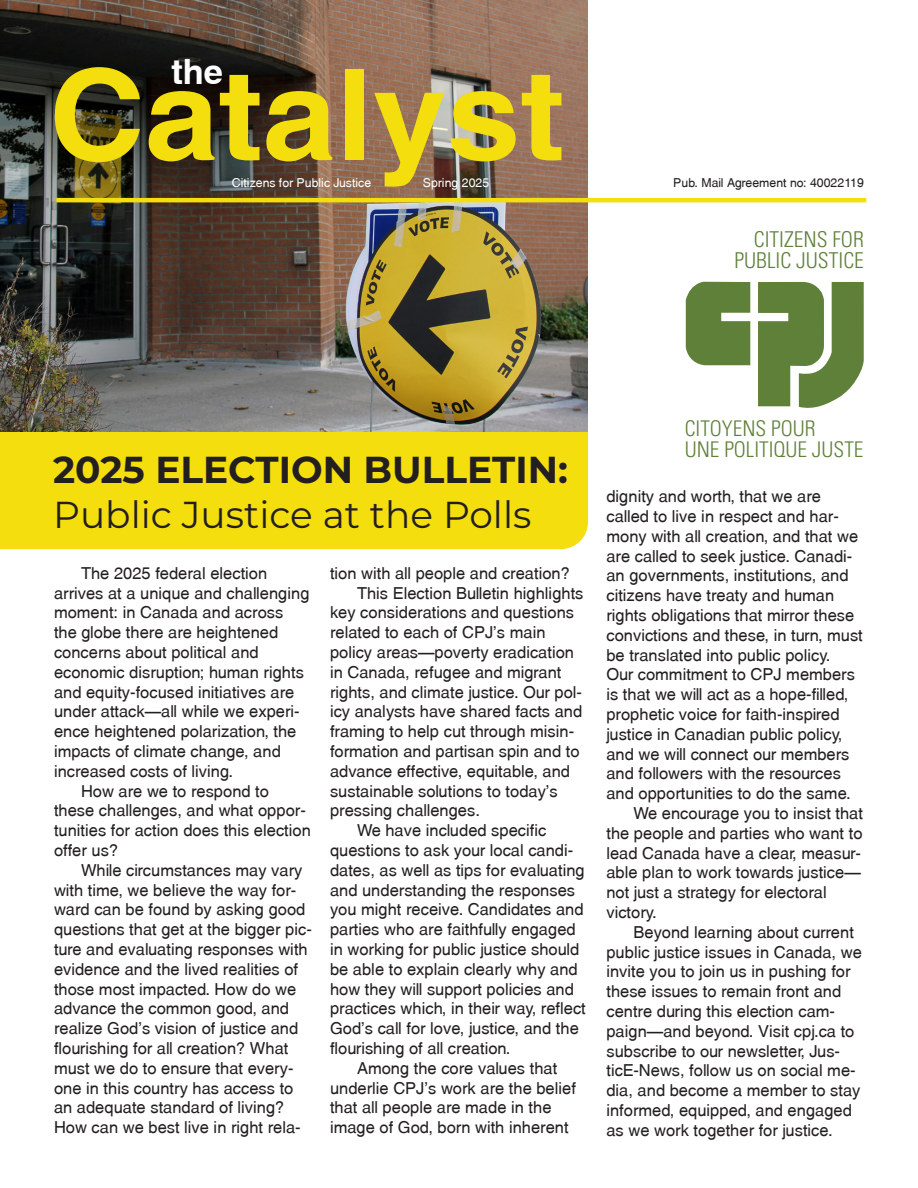
<style>
.page{position:relative;width:918px;height:1188px;background:#fff}
.page>*{position:absolute;margin:0;border:0;box-sizing:border-box;transform-origin:0 0}
.CATALYST{font:700 125.4px "Mytupi";color:#f4de0d;scale:1.06 1}
.Cover_headline{font:37.5px "Montserrat";color:#231f20}
.Cover_headline-2{font:700 37.5px "Montserrat";color:#231f20}
.THE{font:700 34.8px "Mytupi";color:#fff}
.t1{font:300 condensed 21.75px/21.6px "Univers LT Std";color:#5f8038;text-align:right}
.t2{font:300 condensed 21.6px/21.3px "Univers LT Std";color:#5f8038}
.t3{font:16.5px/19.8px "Mytupi";color:#231f20}
.Cover_text{font:12.3px "Mytupi";color:#fff}
.Cover_text-2{font:12.3px "Mytupi";color:#231f20}
</style>
<div class="page">
<div style="left:0;top:432px;width:588px;height:117px;background:#f4de0d"></div>
<img style="left:0;top:0;width:588px;height:432px">
<hr style="left:56px;top:198px;width:810px;height:4px;background:#f4de0d">
<svg style="left:758px;top:282px;width:106px;height:126px"></svg>
<svg style="left:686px;top:282px;width:64px;height:83px;background:#6b8947"></svg>
<p class="THE" style="left:171px;top:50px;width:53px">the</p>
<p class="CATALYST" style="left:49px;top:39px;width:488px">Catalyst</p>
<p class="Cover_text" style="left:232px;top:175px;width:141px">Citizens for Public Justice</p>
<p class="Cover_text" style="left:423px;top:175px;width:68px">Spring 2025</p>
<p class="Cover_text-2" style="left:673px;top:175px;width:192px">Pub. Mail Agreement no: 40022119</p>
<p class="t1" style="left:734px;top:228px;width:131px">CITIZENS FOR<br>PUBLIC JUSTICE</p>
<p class="Cover_headline-2" style="left:53px;top:443px;width:516px">2025 ELECTION BULLETIN:</p>
<p class="Cover_headline" style="left:53px;top:489px;width:480px">Public Justice at the Polls</p>
<p class="t3" style="left:54px;top:563px;width:257px;text-indent:27px">The 2025 federal election arrives at a unique and challenging moment: in Canada and across the globe there are heightened concerns about political and economic disruption; human rights and equity-focused initiatives are under attack–all while we experi&shy;ence heightened polarization, the impacts of climate change, and increased costs of living.</p>
<p class="t3" style="left:54px;top:781px;width:258px;text-indent:27px">How are we to respond to these challenges, and what oppor&shy;tunities for action does this election offer us?</p>
<p class="t3" style="left:54px;top:860px;width:259px;text-indent:27px">While circumstances may vary with time, we believe the way for&shy;ward can be found by asking good questions that get at the bigger pic&shy;ture and evaluating responses with evidence and the lived realities of those most impacted. How do we advance the common good, and realize God’s vision of justice and flourishing for all creation? What must we do to ensure that every&shy;one in this country has access to an adequate standard of living?<br>How can we best live in right rela-</p>
<p class="t3" style="left:330px;top:563px;width:241px">tion with all people and creation?</p>
<p class="t3" style="left:330px;top:583px;width:255px;text-indent:27px">This Election Bulletin highlights key considerations and questions related to each of CPJ’s main policy areas–poverty eradication in Canada, refugee and migrant rights, and climate justice. Our pol&shy;icy analysts have shared facts and framing to help cut through misin&shy;formation and partisan spin and to advance effective, equitable, and sustainable solutions to today’s pressing challenges.</p>
<p class="t3" style="left:330px;top:820px;width:257px;text-indent:27px">We have included specific questions to ask your local candi&shy;dates, as well as tips for evaluating and understanding the responses you might receive. Candidates and parties who are faithfully engaged in working for public justice should be able to explain clearly why and how they will support policies and practices which, in their way, reflect God’s call for love, justice, and the flourishing of all creation.</p>
<p class="t3" style="left:330px;top:1058px;width:247px;text-indent:27px">Among the core values that underlie CPJ’s work are the belief that all people are made in the image of God, born with inherent</p>
<p class="t2" style="left:685px;top:418px;width:180px">CITOYENS POUR<br>UNE POLITIQUE JUSTE</p>
<p class="t3" style="left:606px;top:486px;width:258px">dignity and worth, that we are called to live in respect and har&shy;mony with all creation, and that we are called to seek justice. Canadi&shy;an governments, institutions, and citizens have treaty and human rights obligations that mirror these convictions and these, in turn, must be translated into public policy.<br>Our commitment to CPJ members is that we will act as a hope-filled, prophetic voice for faith-inspired justice in Canadian public policy, and we will connect our members and followers with the resources and opportunities to do the same.</p>
<p class="t3" style="left:606px;top:803px;width:258px;text-indent:27px">We encourage you to insist that the people and parties who want to lead Canada have a clear, measur&shy;able plan to work towards justice– not just a strategy for electoral victory.</p>
<p class="t3" style="left:606px;top:922px;width:257px;text-indent:27px">Beyond learning about current public justice issues in Canada, we invite you to join us in pushing for these issues to remain front and centre during this election cam&shy;paign–and beyond. Visit cpj.ca to subscribe to our newsletter, Jus&shy;ticE-News, follow us on social me&shy;dia, and become a member to stay informed, equipped, and engaged as we work together for justice.</p>
</div>
